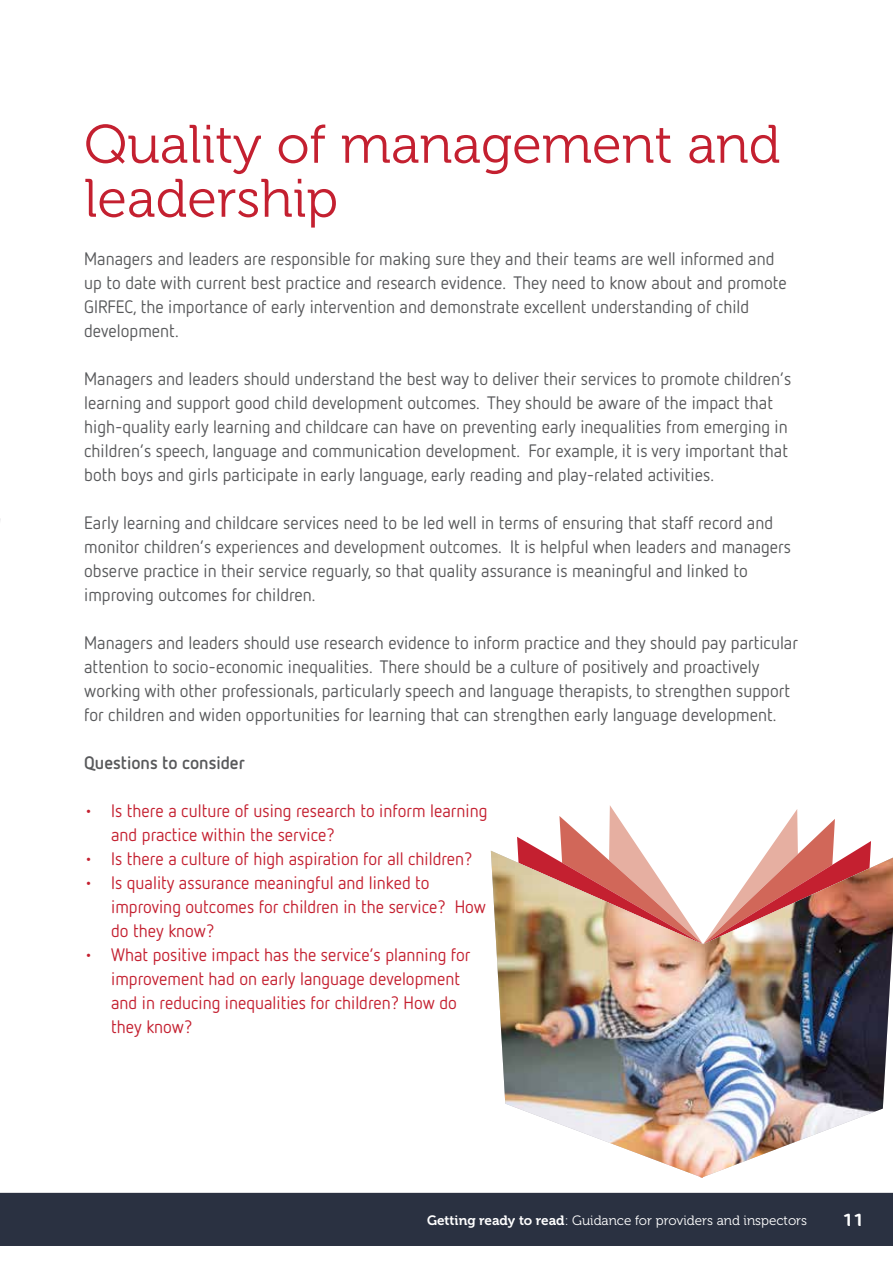
<style>
.page{position:relative;width:893px;height:1263px;background:#fff}
.page>*{position:absolute;margin:0;border:0;box-sizing:border-box;transform-origin:0 0}
.t1{font:54px/54px "Museo 300";color:#c42030}
.t2{font:18px/24px "Netto OT";color:#58595b}
.t3{font:18px/24px "Netto OT";color:#c42030}
.t4{font:700 18px "Netto OT";color:#58595b}
.t5{font:18px "Cocon OT";color:#fff}
.t6{font:13.5px "Museo 300";color:#fff}
.s1{font-family:"Museo 700"}
</style>
<div class="page">
<div style="left:0;top:1193px;width:893px;height:53px;background:#2a3141"></div>
<svg style="left:517px;top:805px;width:354px;height:46px"></svg>
<img style="left:491px;top:851px;width:402px;height:327px">
<h1 class="t1" style="left:84px;top:118px;width:698px">Quality of management and leadership</h1>
<p class="t2" style="left:84px;top:246px;width:704px">Managers and leaders are responsible for making sure they and their teams are well informed and up to date with current best practice and research evidence. They need to know about and promote GIRFEC, the importance of early intervention and demonstrate excellent understanding of child development.</p>
<p class="t2" style="left:84px;top:366px;width:709px">Managers and leaders should understand the best way to deliver their services to promote children’s learning and support good child development outcomes. They should be aware of the impact that high-quality early learning and childcare can have on preventing early inequalities from emerging in children’s speech, language and communication development. For example, it is very important that both boys and girls participate in early language, early reading and play-related activities.</p>
<p class="t2" style="left:84px;top:510px;width:708px">Early learning and childcare services need to be led well in terms of ensuring that staff record and monitor children’s experiences and development outcomes. It is helpful when leaders and managers observe practice in their service reguarly, so that quality assurance is meaningful and linked to improving outcomes for children.</p>
<p class="t2" style="left:84px;top:630px;width:715px">Managers and leaders should use research evidence to inform practice and they should pay particular attention to socio-economic inequalities. There should be a culture of positively and proactively working with other professionals, particularly speech and language therapists, to strengthen support for children and widen opportunities for learning that can strengthen early language development.</p>
<p class="t4" style="left:84px;top:751px;width:162px">Questions to consider</p>
<p class="t3" style="left:111px;top:798px;width:378px;text-indent:-27px">• Is there a culture of using research to inform learning and practice within the service?</p>
<p class="t3" style="left:84px;top:846px;width:390px">• Is there a culture of high aspiration for all children?</p>
<p class="t3" style="left:111px;top:870px;width:376px;text-indent:-27px">• Is quality assurance meaningful and linked to improving outcomes for children in the service? How do they know?</p>
<p class="t3" style="left:111px;top:942px;width:361px;text-indent:-27px">• What positive impact has the service’s planning for improvement had on early language development and in reducing inequalities for children? How do they know?</p>
<p class="t6" style="left:427px;top:1213px;width:382px"><span class="s1">Getting ready to read</span>: Guidance for providers and inspectors</p>
<p class="t5" style="left:842px;top:1209px;width:23px">11</p>
</div>
